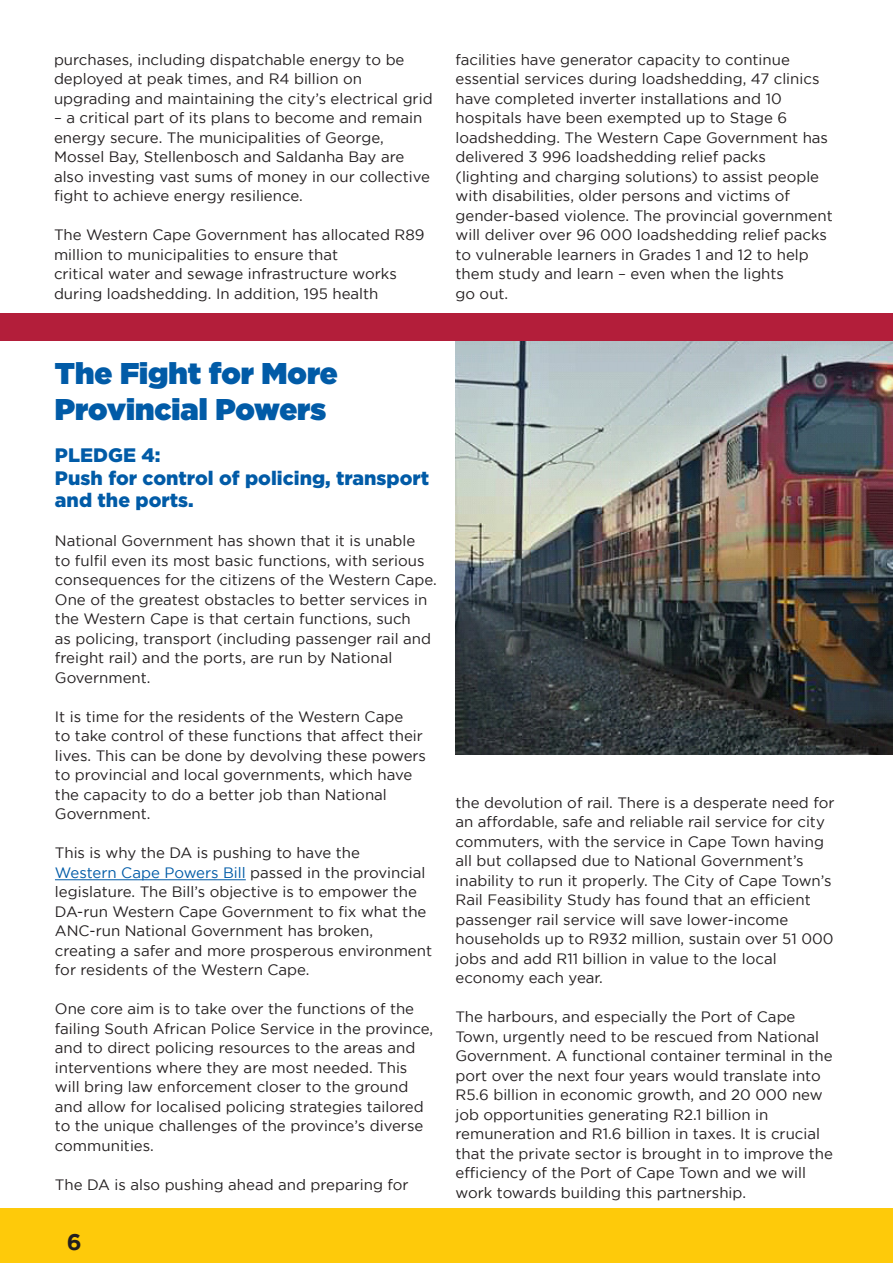
<style>
.page{position:relative;width:893px;height:1263px;background:#fff}
.page>*{position:absolute;margin:0;border:0;box-sizing:border-box;transform-origin:0 0}
.t1{font:900 30px "Gotham";color:#015ba7}
.t2{font:700 22.5px "Gotham";color:#231f20}
.t3{font:900 19.5px/22.5px "Gotham";color:#015ba7}
.t4{font:15px/19.5px "Gotham";color:#231f20}
.t5{font:15px "Gotham";color:#015ba7}
.s1{color:#231f20}
</style>
<div class="page">
<img style="left:455px;top:340px;width:438px;height:414px">
<div style="left:0;top:314px;width:893px;height:26px;background:#b31e3a"></div>
<div style="left:0;top:1209px;width:893px;height:54px;background:#feca0a"></div>
<hr style="left:55px;top:879px;width:191px;height:1px;background:#015ba7">
<p class="t4" style="left:54px;top:50px;width:352px">purchases, including dispatchable energy to be</p>
<p class="t4" style="left:54px;top:69px;width:310px">deployed at peak times, and R4 billion on</p>
<p class="t4" style="left:54px;top:89px;width:380px">upgrading and maintaining the city’s electrical grid</p>
<p class="t4" style="left:54px;top:108px;width:370px">– a critical part of its plans to become and remain energy secure. The municipalities of George,</p>
<p class="t4" style="left:54px;top:147px;width:377px">Mossel Bay, Stellenbosch and Saldanha Bay are also investing vast sums of money in our collective fight to achieve energy resilience.</p>
<p class="t4" style="left:54px;top:225px;width:372px">The Western Cape Government has allocated R89 million to municipalities to ensure that</p>
<p class="t4" style="left:54px;top:264px;width:344px">critical water and sewage infrastructure works during loadshedding. In addition, 195 health</p>
<p class="t4" style="left:455px;top:50px;width:365px">facilities have generator capacity to continue essential services during loadshedding, 47 clinics have completed inverter installations and 10</p>
<p class="t4" style="left:455px;top:108px;width:374px">hospitals have been exempted up to Stage 6 loadshedding. The Western Cape Government has delivered 3 996 loadshedding relief packs</p>
<p class="t4" style="left:455px;top:167px;width:365px">(lighting and charging solutions) to assist people with disabilities, older persons and victims of</p>
<p class="t4" style="left:455px;top:206px;width:379px">gender-based violence. The provincial government will deliver over 96 000 loadshedding relief packs to vulnerable learners in Grades 1 and 12 to help them study and learn – even when the lights</p>
<p class="t4" style="left:455px;top:284px;width:54px">go out.</p>
<p class="t1" style="left:55px;top:352px;width:284px">The Fight for More</p>
<p class="t1" style="left:55px;top:388px;width:273px">Provincial Powers</p>
<p class="t3" style="left:55px;top:444px;width:107px">PLEDGE 4:</p>
<p class="t3" style="left:55px;top:466px;width:376px">Push for control of policing, transport and the ports.</p>
<p class="t4" style="left:55px;top:531px;width:384px">National Government has shown that it is unable<br>to fulfil even its most basic functions, with serious consequences for the citizens of the Western Cape.<br>One of the greatest obstacles to better services in the Western Cape is that certain functions, such<br>as policing, transport (including passenger rail and freight rail) and the ports, are run by National</p>
<p class="t4" style="left:55px;top:667px;width:97px">Government.</p>
<p class="t4" style="left:55px;top:706px;width:373px">It is time for the residents of the Western Cape<br>to take control of these functions that affect their lives. This can be done by devolving these powers to provincial and local governments, which have the capacity to do a better job than National</p>
<p class="t4" style="left:55px;top:804px;width:97px">Government.</p>
<p class="t4" style="left:55px;top:843px;width:306px">This is why the DA is pushing to have the</p>
<p class="t5" style="left:55px;top:864px;width:372px">Western Cape Powers Bill <span class="s1">passed in the provincial</span></p>
<p class="t4" style="left:55px;top:882px;width:373px">legislature. The Bill’s objective is to empower the<br>DA-run Western Cape Government to fix what the<br>ANC-run National Government has broken,</p>
<p class="t4" style="left:55px;top:940px;width:379px">creating a safer and more prosperous environment for residents of the Western Cape.</p>
<p class="t4" style="left:55px;top:999px;width:380px">One core aim is to take over the functions of the failing South African Police Service in the province, and to direct policing resources to the areas and interventions where they are most needed. This will bring law enforcement closer to the ground and allow for localised policing strategies tailored to the unique challenges of the province’s diverse communities.</p>
<p class="t4" style="left:55px;top:1174px;width:355px">The DA is also pushing ahead and preparing for</p>
<p class="t2" style="left:67px;top:1228px;width:16px">6</p>
<p class="t4" style="left:455px;top:792px;width:381px">the devolution of rail. There is a desperate need for an affordable, safe and reliable rail service for city commuters, with the service in Cape Town having all but collapsed due to National Government’s inability to run it properly. The City of Cape Town’s Rail Feasibility Study has found that an efficient passenger rail service will save lower-income households up to R932 million, sustain over 51 000 jobs and add R11 billion in value to the local</p>
<p class="t4" style="left:455px;top:968px;width:149px">economy each year.</p>
<p class="t4" style="left:455px;top:1007px;width:379px">The harbours, and especially the Port of Cape Town, urgently need to be rescued from National Government. A functional container terminal in the port over the next four years would translate into R5.6 billion in economic growth, and 20 000 new job opportunities generating R2.1 billion in</p>
<p class="t4" style="left:455px;top:1124px;width:379px">remuneration and R1.6 billion in taxes. It is crucial that the private sector is brought in to improve the efficiency of the Port of Cape Town and we will work towards building this partnership.</p>
</div>
